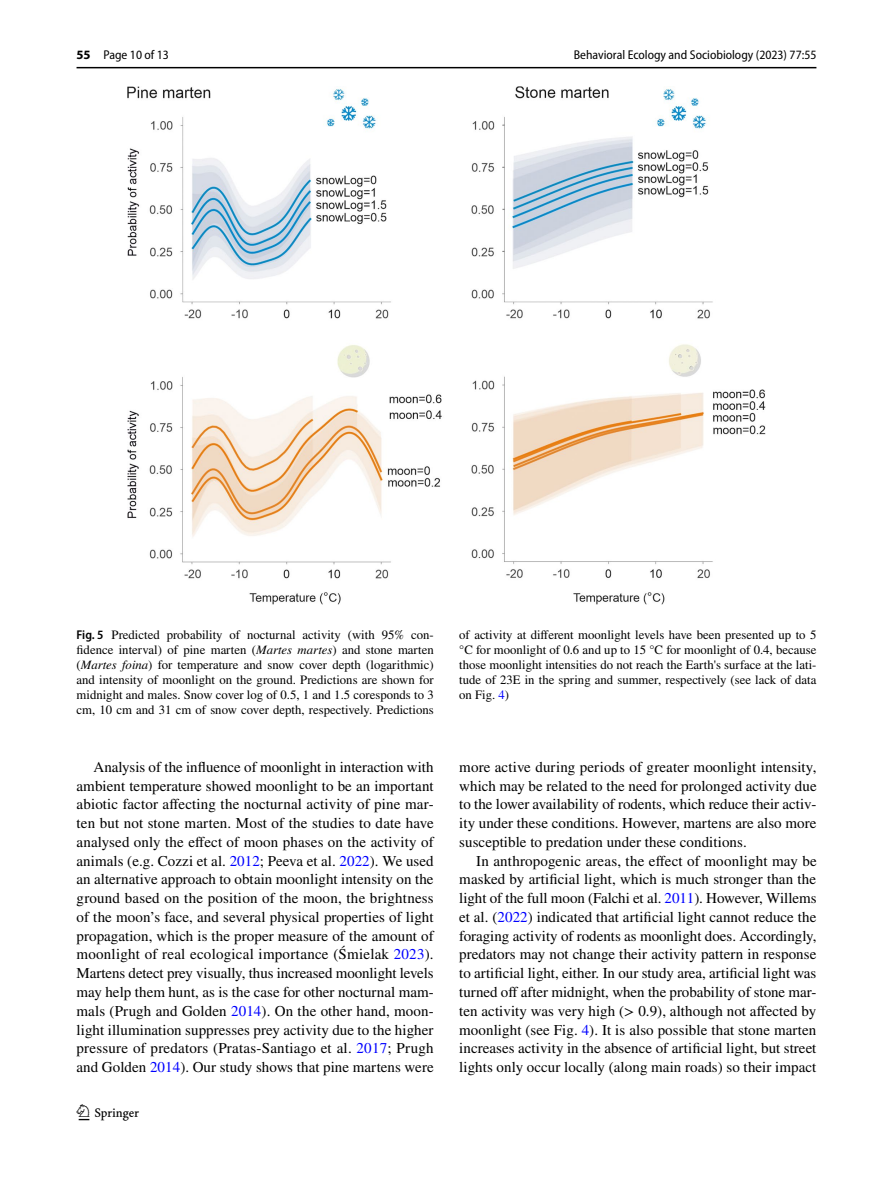
<style>
.page{position:relative;width:893px;height:1187px;background:#fff}
.page>*{position:absolute;margin:0;border:0;box-sizing:border-box;transform-origin:0 0}
.t1{font:22.5px "Springnew Regular 2";color:#000}
.t2{font:15px/18.8px "STIX";letter-spacing:.005em;color:#000;text-align:justify}
.t3{font:12.75px/15px "STIX";color:#000;text-align:justify}
.t4{font:semi-condensed 12.75px "Myriad Pro";color:#000}
.s1{font-weight:700;font-stretch:normal}
.s2{font-family:"Myriad Pro";font-weight:600;font-stretch:semi-condensed}
.s3{font-style:italic}
.s4{color:#00f}
</style>
<div class="page">
<hr style="left:77px;top:67px;width:739px;height:1px;background:#000">
<img style="left:128px;top:87px;width:637px;height:517px">
<p class="t4" style="left:77px;top:48px;width:94px"><span class="s1">55</span> Page 10 of 13</p>
<p class="t4" style="left:574px;top:48px;width:244px">Behavioral Ecology and Sociobiology (2023) 77:55</p>
<p class="t3" style="left:77px;top:628px;width:359px"><span class="s2">Fig. 5</span> Predicted probability of nocturnal activity (with 95% con&shy;fidence interval) of pine marten (<span class="s3">Martes martes</span>) and stone marten (<span class="s3">Martes foina</span>) for temperature and snow cover depth (logarithmic) and intensity of moonlight on the ground. Predictions are shown for midnight and males. Snow cover log of 0.5, 1 and 1.5 coresponds to 3 cm, 10 cm and 31 cm of snow cover depth, respectively. Predictions</p>
<p class="t3" style="left:459px;top:628px;width:359px">of activity at different moonlight levels have been presented up to 5 °C for moonlight of 0.6 and up to 15 °C for moonlight of 0.4, because those moonlight intensities do not reach the Earth's surface at the lati&shy;tude of 23E in the spring and summer, respectively (see lack of data on Fig. <span class="s4">4</span>)</p>
<p class="t2" style="left:77px;top:758px;width:359px;text-indent:17px">Analysis of the influence of moonlight in interaction with ambient temperature showed moonlight to be an important abiotic factor affecting the nocturnal activity of pine mar&shy;ten but not stone marten. Most of the studies to date have analysed only the effect of moon phases on the activity of animals (e.g. Cozzi et al. <span class="s4">2012</span>; Peeva et al. <span class="s4">2022</span>). We used an alternative approach to obtain moonlight intensity on the ground based on the position of the moon, the brightness of the moon’s face, and several physical properties of light propagation, which is the proper measure of the amount of moonlight of real ecological importance (Śmielak <span class="s4">2023</span>).<br>Martens detect prey visually, thus increased moonlight levels may help them hunt, as is the case for other nocturnal mam&shy;mals (Prugh and Golden <span class="s4">2014</span>). On the other hand, moon&shy;light illumination suppresses prey activity due to the higher pressure of predators (Pratas-Santiago et al. <span class="s4">2017</span>; Prugh and Golden <span class="s4">2014</span>). Our study shows that pine martens were</p>
<p class="t2" style="left:459px;top:758px;width:359px">more active during periods of greater moonlight intensity, which may be related to the need for prolonged activity due to the lower availability of rodents, which reduce their activ&shy;ity under these conditions. However, martens are also more susceptible to predation under these conditions.</p>
<p class="t2" style="left:459px;top:852px;width:359px;text-indent:17px">In anthropogenic areas, the effect of moonlight may be masked by artificial light, which is much stronger than the light of the full moon (Falchi et al. <span class="s4">2011</span>). However, Willems et al. (<span class="s4">2022</span>) indicated that artificial light cannot reduce the foraging activity of rodents as moonlight does. Accordingly, predators may not change their activity pattern in response to artificial light, either. In our study area, artificial light was turned off after midnight, when the probability of stone mar&shy;ten activity was very high (&gt; 0.9), although not affected by moonlight (see Fig. <span class="s4">4</span>). It is also possible that stone marten increases activity in the absence of artificial light, but street lights only occur locally (along main roads) so their impact</p>
<h1 class="t1" style="left:79px;top:1104px;width:62px">1 3</h1>
</div>
